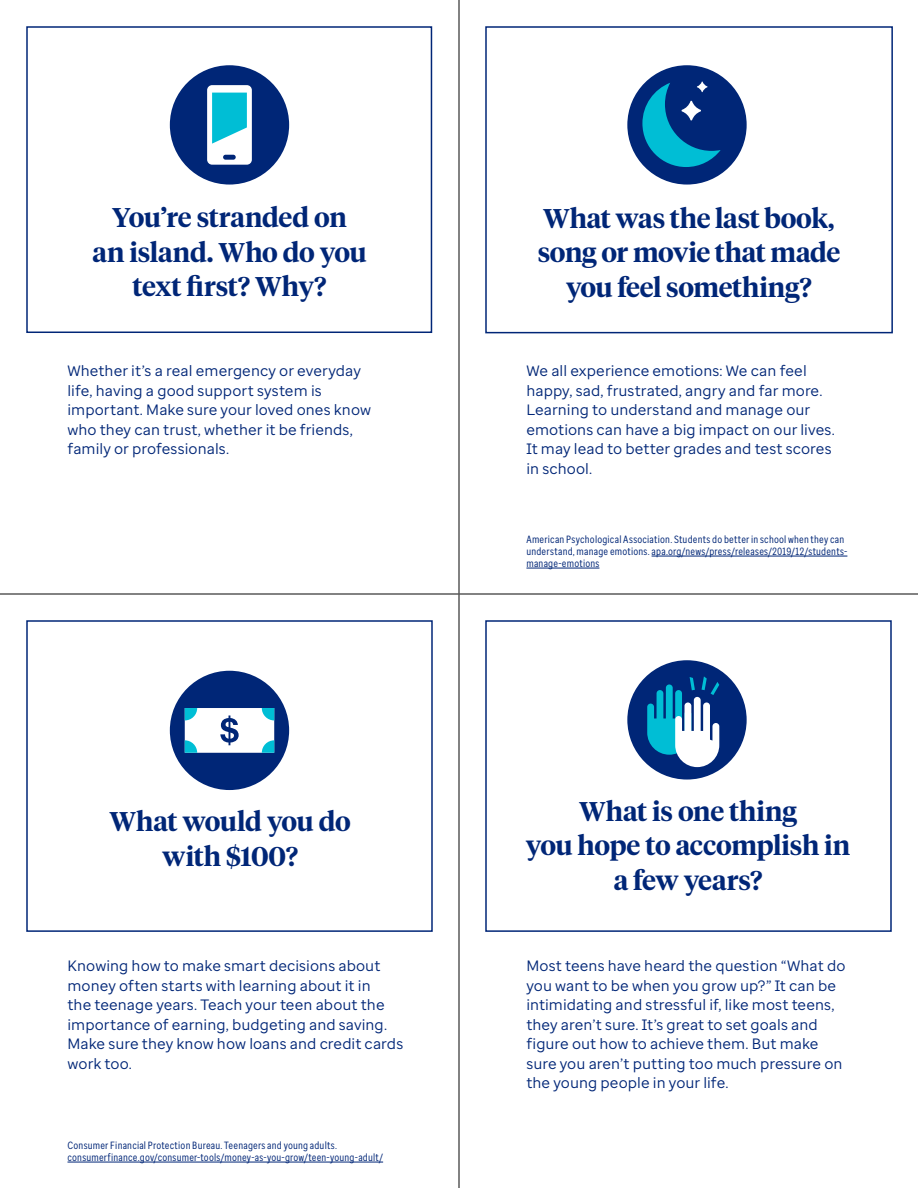
<style>
.page{position:relative;width:918px;height:1188px;background:#fff}
.page>*{position:absolute;margin:0;border:0;box-sizing:border-box;transform-origin:0 0}
.t1{font:600 27px/34.5px "UHC Serif Headline";letter-spacing:-.01em;color:#002677;text-align:center}
.t2{font:15px/19.5px "Enterprise Sans";letter-spacing:.005em;color:#002677}
.t3{font:10.5px/12px "Enterprise Sans Cond";letter-spacing:.02em;color:#002677}
</style>
<div class="page">
<div style="left:26px;top:26px;width:406px;height:307px;border:2px solid #002677"></div>
<div style="left:485px;top:26px;width:408px;height:307px;border:2px solid #002677"></div>
<div style="left:170px;top:65px;width:119px;height:120px;background:#002677;border-radius:50%"></div>
<svg style="left:207px;top:85px;width:45px;height:80px;background:#8cdce8"></svg>
<div style="left:170px;top:671px;width:119px;height:119px;background:#002677;border-radius:50%"></div>
<svg style="left:185px;top:708px;width:89px;height:45px;background:#cee7ef"></svg>
<div style="left:627px;top:65px;width:120px;height:120px;background:#002677;border-radius:50%"></div>
<svg style="left:642px;top:81px;width:79px;height:86px"></svg>
<div style="left:627px;top:660px;width:120px;height:120px;background:#002677;border-radius:50%"></div>
<svg style="left:647px;top:676px;width:72px;height:91px"></svg>
<hr style="left:652px;top:556px;width:195px;height:1px;background:#002677">
<hr style="left:526px;top:568px;width:73px;height:1px;background:#002677">
<hr style="left:68px;top:1162px;width:315px;height:1px;background:#002677">
<hr style="left:0;top:593px;width:918px;height:2px;background:#5a5a5a">
<hr style="left:458px;top:0;width:2px;height:1188px;background:#5a5a5a">
<h2 class="t1" style="left:92px;top:199px;width:276px">You’re stranded on<br>an island. Who do you text first? Why?</h2>
<p class="t2" style="left:68px;top:361px;width:305px">Whether it’s a real emergency or everyday life, having a good support system is important. Make sure your loved ones know who they can trust, whether it be friends, family or professionals.</p>
<h2 class="t1" style="left:109px;top:803px;width:243px">What would you do with $100?</h2>
<p class="t2" style="left:68px;top:956px;width:337px">Knowing how to make smart decisions about money often starts with learning about it in<br>the teenage years. Teach your teen about the importance of earning, budgeting and saving.<br>Make sure they know how loans and credit cards work too.</p>
<p class="t3" style="left:68px;top:1139px;width:317px">Consumer Financial Protection Bureau. Teenagers and young adults. consumerfinance.gov/consumer-tools/money-as-you-grow/teen-young-adult/</p>
<h2 class="t1" style="left:538px;top:200px;width:304px">What was the last book, song or movie that made you feel something?</h2>
<p class="t2" style="left:526px;top:361px;width:310px">We all experience emotions: We can feel happy, sad, frustrated, angry and far more.<br>Learning to understand and manage our emotions can have a big impact on our lives.<br>It may lead to better grades and test scores in school.</p>
<p class="t3" style="left:526px;top:533px;width:322px">American Psychological Association. Students do better in school when they can understand, manage emotions. apa.org/news/press/releases/2019/12/students&shy;manage-emotions</p>
<h2 class="t1" style="left:526px;top:792px;width:326px">What is one thing<br>you hope to accomplish in a few years?</h2>
<p class="t2" style="left:526px;top:956px;width:321px">Most teens have heard the question “What do you want to be when you grow up?” It can be intimidating and stressful if, like most teens, they aren’t sure. It’s great to set goals and figure out how to achieve them. But make sure you aren’t putting too much pressure on the young people in your life.</p>
</div>
